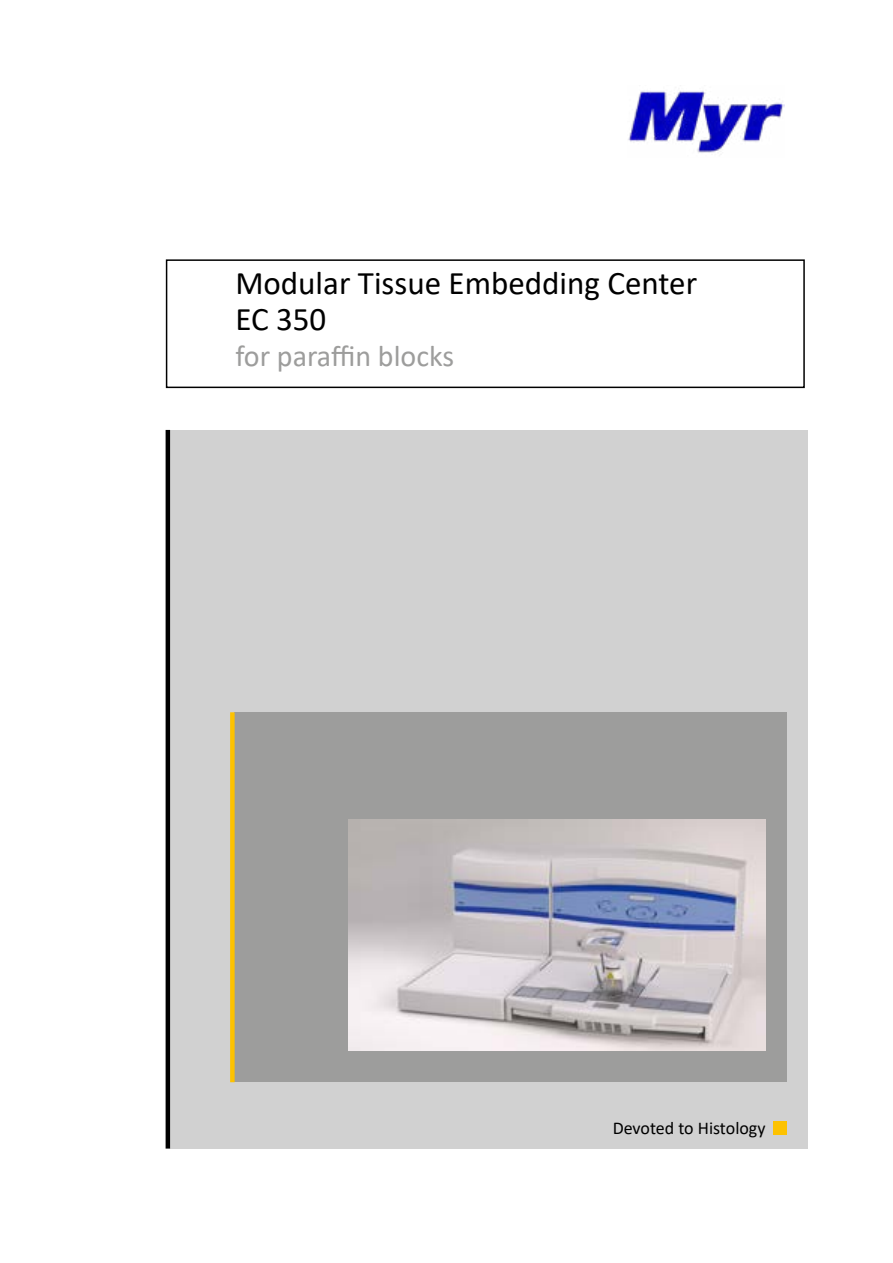
<style>
.page{position:relative;width:893px;height:1263px;background:#fff}
.page>*{position:absolute;margin:0;border:0;box-sizing:border-box;transform-origin:0 0}
.t1{font:33px/36px "Calibri";color:#000}
.t2{font:30px "Calibri";color:#9d9d9c}
.t3{font:18px "Calibri";color:#000}
</style>
<div class="page">
<div style="left:166px;top:259px;width:639px;height:129px;border:2px solid #000"></div>
<img style="left:628px;top:91px;width:157px;height:62px">
<div style="left:170px;top:430px;width:638px;height:718px;background:#d1d1d1"></div>
<div style="left:234px;top:712px;width:552px;height:370px;background:#9d9d9c"></div>
<hr style="left:166px;top:430px;width:4px;height:718px;background:#000">
<img style="left:348px;top:820px;width:418px;height:230px">
<div style="left:230px;top:712px;width:5px;height:370px;background:#fdc200"></div>
<div style="left:773px;top:1121px;width:13px;height:14px;background:#fdc200"></div>
<p class="t1" style="left:235px;top:264px;width:463px">Modular Tissue Embedding Center<br>EC 350</p>
<p class="t2" style="left:235px;top:335px;width:220px">for paraffin blocks</p>
<p class="t3" style="left:613px;top:1115px;width:154px">Devoted to Histology</p>
</div>
